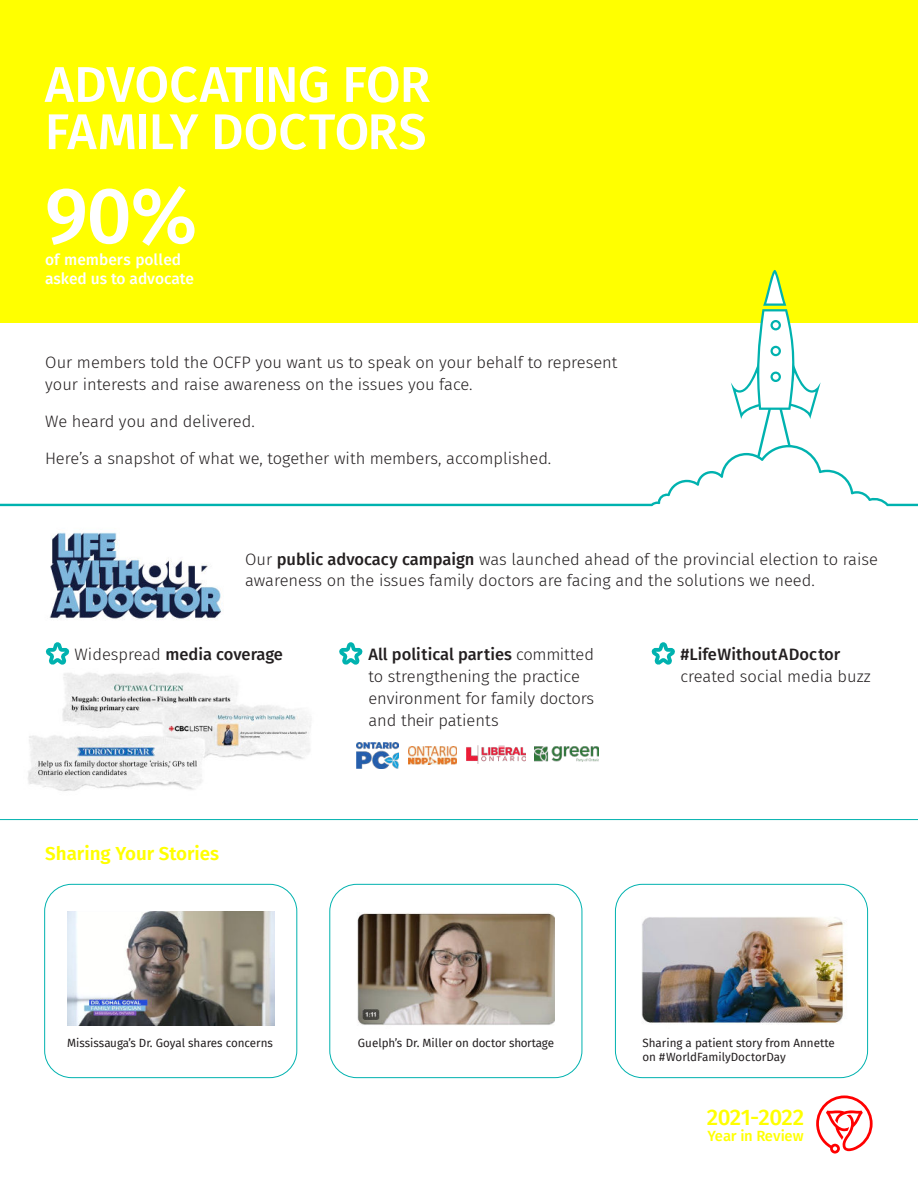
<style>
.page{position:relative;width:918px;height:1188px;background:#fff}
.page>*{position:absolute;margin:0;border:0;box-sizing:border-box;transform-origin:0 0}
.t1{font:500 79.5px "Fira Sans";color:#fff}
.t2{font:500 50.25px/47.2px "Fira Sans";letter-spacing:-.01em;color:#fff}
.t3{font:500 22.5px "Fira Sans";letter-spacing:-.02em;color:#ff0}
.t4{font:600 18.75px "Fira Sans";color:#ff0}
.t5{font:300 16.5px/21.8px "Fira Sans";color:#231f20}
.t6{font:500 16.5px "Fira Sans";color:#231f20}
.t7{font:500 15.6px/18.5px "Fira Sans";color:#fff}
.t8{font:500 14.85px "Fira Sans";letter-spacing:-.02em;color:#ff0}
.t9{font:11.7px/13.5px "Fira Sans";color:#231f20}
.s1{font-weight:500}
.s2{font-weight:300}
</style>
<div class="page">
<img style="left:28px;top:672px;width:283px;height:119px">
<div style="left:0;top:0;width:918px;height:322px;background:#ff0"></div>
<div style="left:330px;top:884px;width:252px;height:194px;border:1px solid #00b2af;border-radius:27px"></div>
<div style="left:615px;top:884px;width:253px;height:194px;border:1px solid #00b2af;border-radius:27px"></div>
<div style="left:45px;top:884px;width:252px;height:194px;border:1px solid #00b2af;border-radius:27px"></div>
<svg style="left:731px;top:270px;width:90px;height:175px"></svg>
<svg style="left:0;top:445px;width:918px;height:61px"></svg>
<img style="left:49px;top:532px;width:173px;height:88px">
<svg style="left:816px;top:1095px;width:57px;height:59px"></svg>
<img style="left:535px;top:747px;width:64px;height:15px">
<img style="left:466px;top:746px;width:60px;height:18px">
<img style="left:409px;top:747px;width:47px;height:17px">
<img style="left:357px;top:742px;width:42px;height:26px">
<img style="left:67px;top:912px;width:208px;height:113px">
<img style="left:357px;top:913px;width:197px;height:112px">
<img style="left:641px;top:917px;width:205px;height:108px">
<hr style="left:0;top:819px;width:918px;height:1px;background:#00b2af">
<svg style="left:46px;top:642px;width:23px;height:23px"></svg>
<svg style="left:339px;top:642px;width:24px;height:23px"></svg>
<svg style="left:651px;top:642px;width:24px;height:23px"></svg>
<h2 class="t2" style="left:45px;top:61px;width:387px">ADVOCATING FOR<br>FAMILY DOCTORS</h2>
<h1 class="t1" style="left:45px;top:160px;width:154px">90%</h1>
<p class="t7" style="left:45px;top:251px;width:150px">of members polled asked us to advocate</p>
<p class="t5" style="left:45px;top:352px;width:574px">Our members told the OCFP you want us to speak on your behalf to represent your interests and raise awareness on the issues you face.</p>
<p class="t5" style="left:45px;top:410px;width:211px">We heard you and delivered.</p>
<p class="t5" style="left:45px;top:447px;width:508px">Here’s a snapshot of what we, together with members, accomplished.</p>
<p class="t5" style="left:245px;top:548px;width:634px">Our <span class="s1">public advocacy campaign</span> was launched ahead of the provincial election to raise awareness on the issues family doctors are facing and the solutions we need.</p>
<p class="t6" style="left:75px;top:643px;width:210px"><span class="s2">Widespread</span> media coverage</p>
<p class="t4" style="left:45px;top:841px;width:175px">Sharing Your Stories</p>
<p class="t5" style="left:368px;top:644px;width:227px"><span class="s1">All political parties</span> committed to strengthening the practice environment for family doctors and their patients</p>
<p class="t6" style="left:680px;top:643px;width:161px">#LifeWithoutADoctor</p>
<p class="t5" style="left:680px;top:665px;width:192px">created social media buzz</p>
<p class="t9" style="left:67px;top:1036px;width:207px">Mississauga’s Dr. Goyal shares concerns</p>
<p class="t9" style="left:358px;top:1036px;width:198px">Guelph’s Dr. Miller on doctor shortage</p>
<p class="t9" style="left:642px;top:1036px;width:194px">Sharing a patient story from Annette on #WorldFamilyDoctorDay</p>
<h3 class="t3" style="left:707px;top:1101px;width:99px">2021-2022</h3>
<p class="t8" style="left:708px;top:1125px;width:98px">Year in Review</p>
</div>
